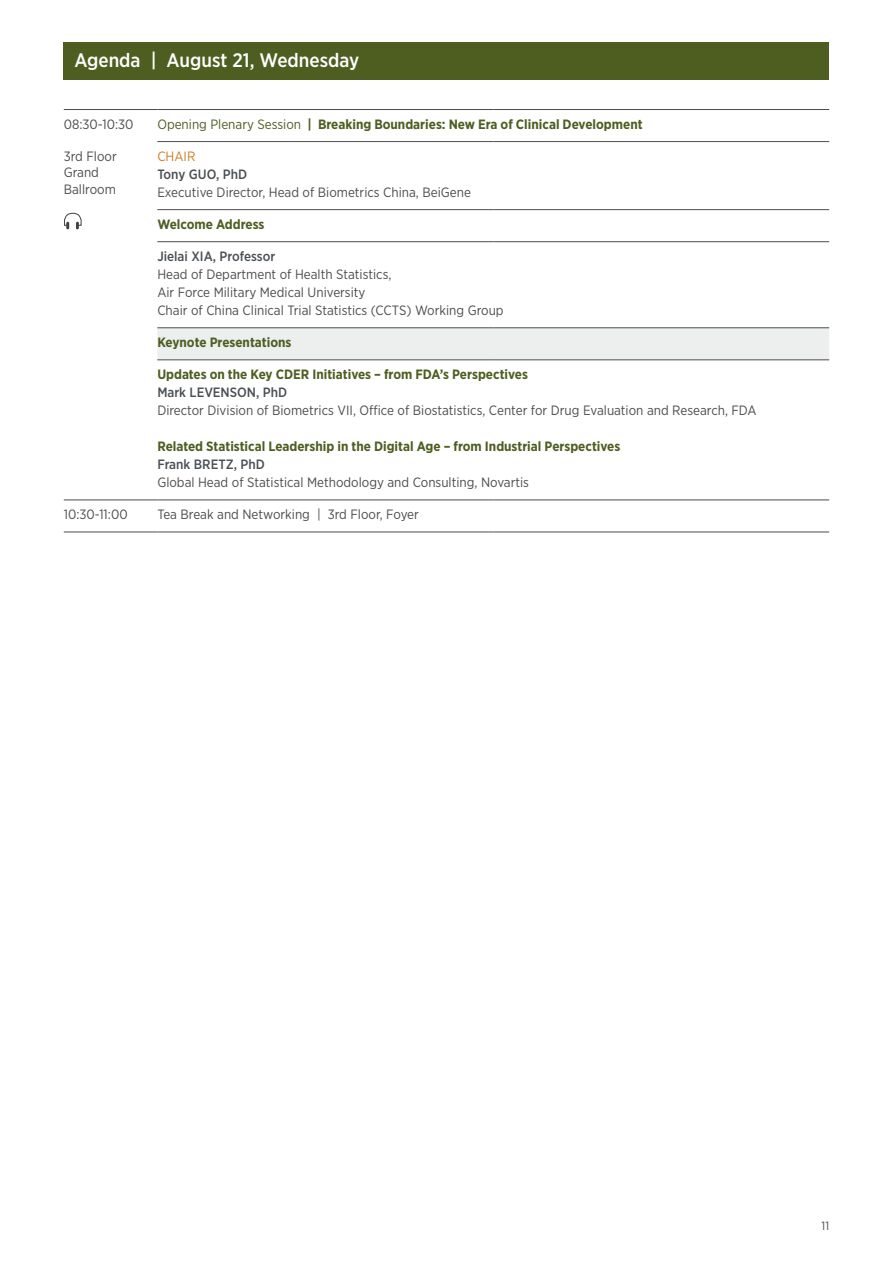
<style>
.page{position:relative;width:893px;height:1263px;background:#fff}
.page>*{position:absolute;margin:0;border:0;box-sizing:border-box;transform-origin:0 0}
.t1{font:500 19.5px "Gotham Narrow";color:#fff}
.t2{font:13.5px/16.2px "Gotham Narrow";color:#4d4d4f}
.t3{font:700 13.5px "Gotham Narrow";color:#4e5e21}
.t4{font:500 13.5px "Gotham Narrow";color:#4a4f54}
.t5{font:13.5px "Gotham Narrow";color:#cb7e25}
.t6{font:12px "Gotham Narrow";color:#4d4d4f}
.s1{font-weight:400}
</style>
<div class="page">
<div style="left:64px;top:43px;width:765px;height:37px;background:#4e5e21"></div>
<div style="left:157px;top:328px;width:672px;height:32px;background:#edeeee"></div>
<hr style="left:64px;top:500px;width:93px;height:1px;background:#4d4d4f">
<hr style="left:157px;top:500px;width:336px;height:1px;background:#4d4d4f">
<hr style="left:493px;top:500px;width:336px;height:1px;background:#4d4d4f">
<hr style="left:64px;top:532px;width:93px;height:1px;background:#4d4d4f">
<hr style="left:157px;top:532px;width:336px;height:1px;background:#4d4d4f">
<hr style="left:493px;top:532px;width:336px;height:1px;background:#4d4d4f">
<hr style="left:64px;top:109px;width:93px;height:1px;background:#4d4d4f">
<hr style="left:157px;top:109px;width:336px;height:1px;background:#4d4d4f">
<hr style="left:493px;top:109px;width:336px;height:1px;background:#4d4d4f">
<hr style="left:157px;top:141px;width:336px;height:1px;background:#4d4d4f">
<hr style="left:493px;top:141px;width:336px;height:1px;background:#4d4d4f">
<hr style="left:157px;top:209px;width:336px;height:1px;background:#4d4d4f">
<hr style="left:493px;top:209px;width:336px;height:1px;background:#4d4d4f">
<hr style="left:157px;top:241px;width:336px;height:1px;background:#4d4d4f">
<hr style="left:493px;top:241px;width:336px;height:1px;background:#4d4d4f">
<hr style="left:157px;top:327px;width:336px;height:1px;background:#4d4d4f">
<hr style="left:493px;top:327px;width:336px;height:1px;background:#4d4d4f">
<hr style="left:157px;top:360px;width:336px;height:1px;background:#4d4d4f">
<hr style="left:493px;top:360px;width:336px;height:1px;background:#4d4d4f">
<svg style="left:64px;top:213px;width:18px;height:16px"></svg>
<h1 class="t1" style="left:74px;top:47px;width:286px">Agenda | August 21, Wednesday</h1>
<p class="t2" style="left:64px;top:116px;width:71px">08:30-10:30</p>
<p class="t2" style="left:64px;top:148px;width:55px">3rd Floor<br>Grand<br>Ballroom</p>
<p class="t3" style="left:157px;top:115px;width:487px"><span class="s1">Opening Plenary Session</span> | Breaking Boundaries: New Era of Clinical Development</p>
<p class="t5" style="left:157px;top:148px;width:40px">CHAIR</p>
<p class="t4" style="left:157px;top:166px;width:91px">Tony GUO, PhD</p>
<p class="t2" style="left:157px;top:184px;width:315px">Executive Director, Head of Biometrics China, BeiGene</p>
<p class="t3" style="left:157px;top:216px;width:109px">Welcome Address</p>
<p class="t4" style="left:157px;top:248px;width:119px">Jielai XIA, Professor</p>
<p class="t2" style="left:157px;top:265px;width:348px;line-height:18px">Head of Department of Health Statistics,<br>Air Force Military Medical University<br>Chair of China Clinical Trial Statistics (CCTS) Working Group</p>
<p class="t3" style="left:157px;top:334px;width:136px">Keynote Presentations</p>
<p class="t3" style="left:157px;top:366px;width:372px">Updates on the Key CDER Initiatives – from FDA’s Perspectives</p>
<p class="t4" style="left:157px;top:384px;width:131px">Mark LEVENSON, PhD</p>
<p class="t2" style="left:157px;top:402px;width:601px">Director Division of Biometrics VII, Office of Biostatistics, Center for Drug Evaluation and Research, FDA</p>
<p class="t3" style="left:157px;top:438px;width:465px">Related Statistical Leadership in the Digital Age – from Industrial Perspectives</p>
<p class="t4" style="left:157px;top:456px;width:109px">Frank BRETZ, PhD</p>
<p class="t2" style="left:157px;top:474px;width:373px">Global Head of Statistical Methodology and Consulting, Novartis</p>
<p class="t2" style="left:64px;top:506px;width:65px">10:30-11:00</p>
<p class="t2" style="left:157px;top:506px;width:263px">Tea Break and Networking | 3rd Floor, Foyer</p>
<p class="t6" style="left:822px;top:1218px;width:9px">11</p>
</div>
